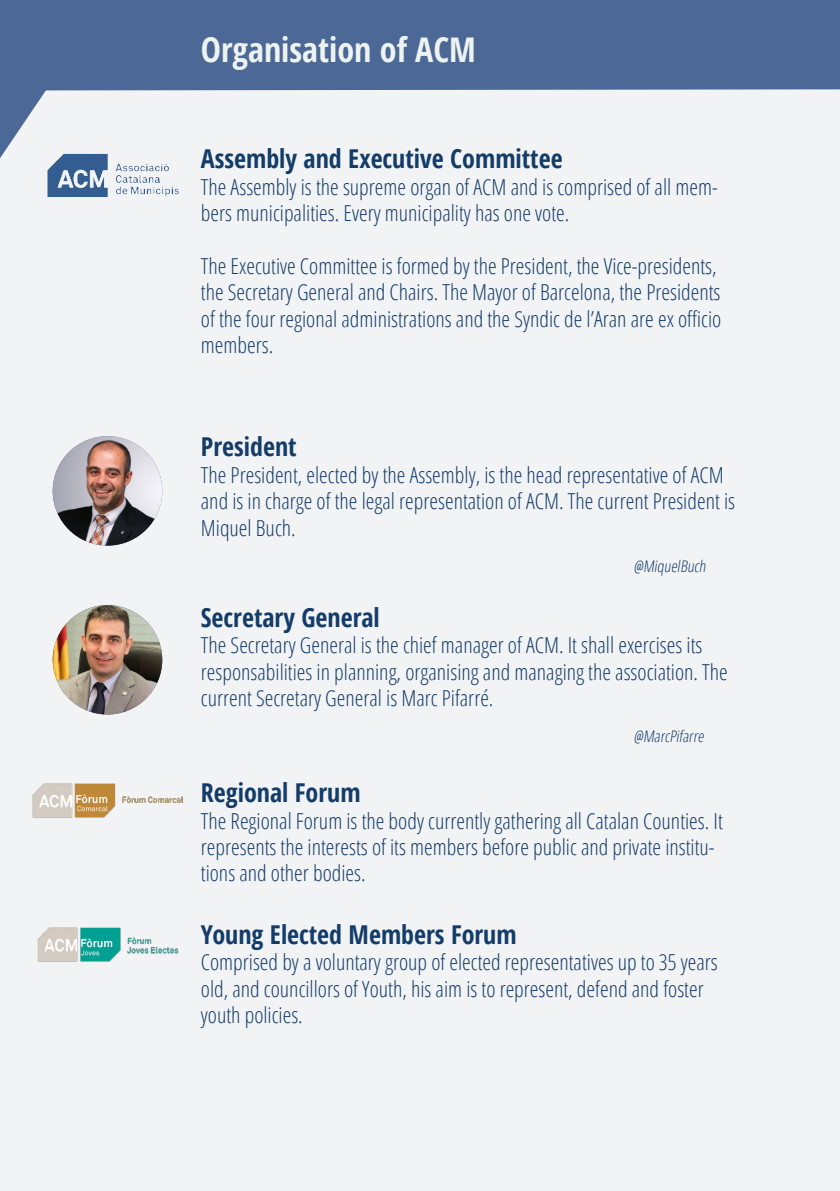
<style>
.page{position:relative;width:840px;height:1191px;background:#fff}
.page>*{position:absolute;margin:0;border:0;box-sizing:border-box;transform-origin:0 0}
.t1{font:700 condensed 34px "Open Sans";color:#edf3f0}
.t2{font:700 condensed 26px "Open Sans";color:#133c69}
.t3{font:300 condensed 22px/26.4px "Open Sans";color:#133c69}
.t4{font:italic 300 condensed 16px "Open Sans";color:#133c69}
</style>
<div class="page">
<div style="left:0;top:0;width:839px;height:1191px;background:#4b6896"></div>
<div style="left:0;top:89px;width:839px;height:1102px;background:#f2f3f4"></div>
<img style="left:30px;top:777px;width:155px;height:47px">
<img style="left:39px;top:148px;width:146px;height:48px">
<img style="left:34px;top:920px;width:156px;height:48px">
<img style="left:53px;top:436px;width:109px;height:109px;border-radius:55px">
<img style="left:53px;top:605px;width:109px;height:109px;border-radius:55px">
<p class="t1" style="left:201px;top:26px;width:276px">Organisation of ACM</p>
<p class="t2" style="left:201px;top:141px;width:363px">Assembly and Executive Committee</p>
<p class="t3" style="left:201px;top:173px;width:518px">The Assembly is the supreme organ of ACM and is comprised of all mem&shy;bers municipalities. Every municipality has one vote.</p>
<p class="t3" style="left:201px;top:252px;width:521px">The Executive Committee is formed by the President, the Vice-presidents, the Secretary General and Chairs. The Mayor of Barcelona, the Presidents of the four regional administrations and the Syndic de l’Aran are ex officio members.</p>
<p class="t2" style="left:201px;top:429px;width:97px">President</p>
<p class="t3" style="left:201px;top:461px;width:535px">The President, elected by the Assembly, is the head representative of ACM and is in charge of the legal representation of ACM. The current President is<br>Miquel Buch.</p>
<p class="t4" style="left:633px;top:555px;width:77px">@MiquelBuch</p>
<p class="t2" style="left:201px;top:599px;width:180px">Secretary General</p>
<p class="t3" style="left:201px;top:631px;width:528px">The Secretary General is the chief manager of ACM. It shall exercises its responsabilities in planning, organising and managing the association. The current Secretary General is Marc Pifarré.</p>
<p class="t4" style="left:633px;top:725px;width:75px">@MarcPifarre</p>
<p class="t2" style="left:201px;top:774px;width:161px">Regional Forum</p>
<p class="t3" style="left:201px;top:806px;width:523px">The Regional Forum is the body currently gathering all Catalan Counties. It represents the interests of its members before public and private institu&shy;tions and other bodies.</p>
<p class="t2" style="left:201px;top:916px;width:317px">Young Elected Members Forum</p>
<p class="t3" style="left:201px;top:948px;width:518px">Comprised by a voluntary group of elected representatives up to 35 years old, and councillors of Youth, his aim is to represent, defend and foster youth policies.</p>
</div>
